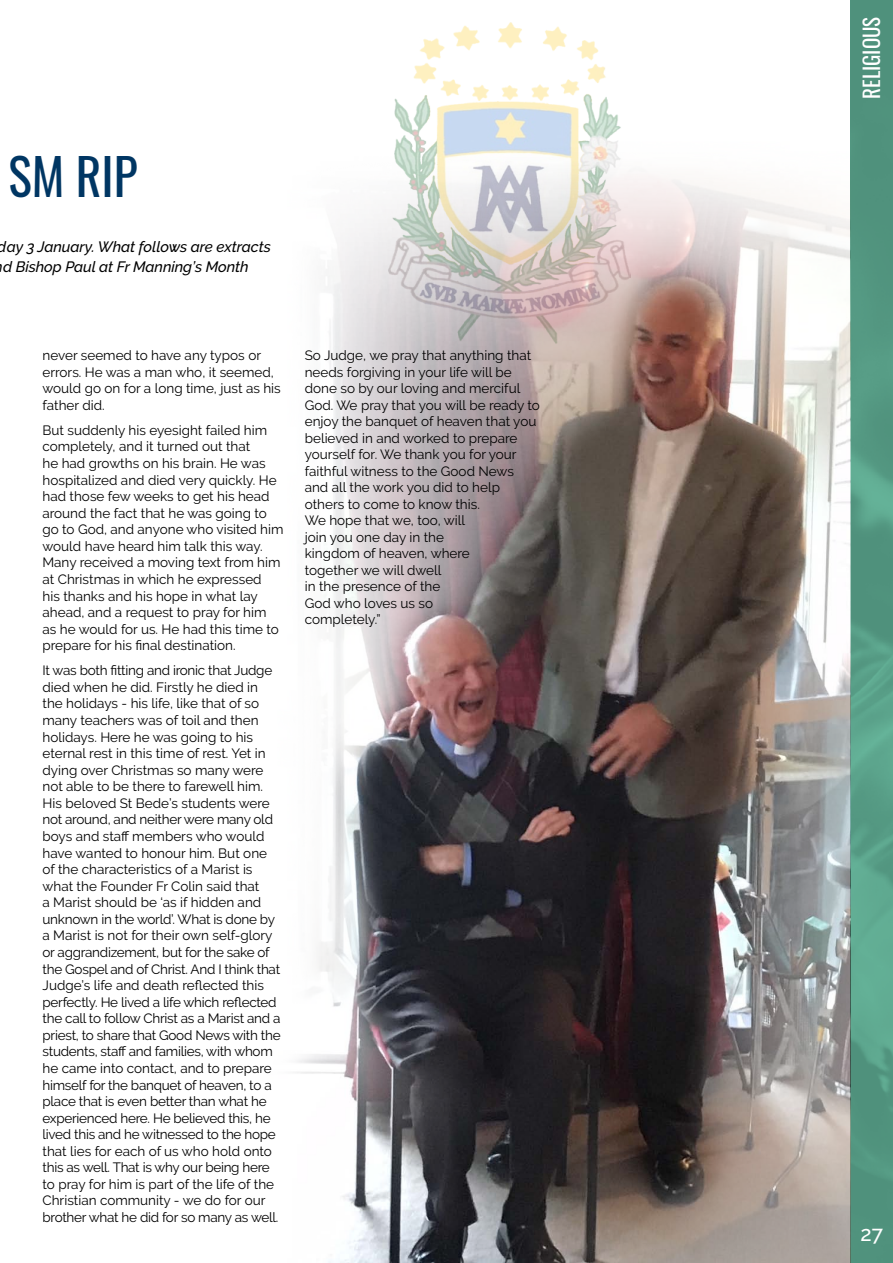
<style>
.page{position:relative;width:893px;height:1263px;background:#fff}
.page>*{position:absolute;margin:0;border:0;box-sizing:border-box;transform-origin:0 0}
.t1{font:49.5px "Oswald";color:#003663}
.t2{font:21px "Oswald";color:#fff}
.t3{font:500 21px "Raleway";color:#fff}
.t4{font:italic 500 15px/19.5px "Raleway";letter-spacing:-.005em;color:#000}
.t5{font:13.5px/16.5px "Raleway";letter-spacing:-.02em;color:#000}
.t6{font:13.5px/16.5px "Raleway";color:#000}
</style>
<div class="page">
<img style="left:850px;top:0;width:43px;height:1263px">
<img style="left:394px;top:22px;width:224px;height:93px">
<img style="left:297px;top:115px;width:553px;height:1148px">
<h1 class="t1" style="left:8px;top:142px;width:131px">SM RIP</h1>
<p class="t4" style="left:3px;top:237px;width:269px;text-indent:-5px">day 3 January. What follows are extracts d Bishop Paul at Fr Manning’s Month</p>
<p class="t6" style="left:43px;top:347px;width:240px">never seemed to have any typos or errors. He was a man who, it seemed, would go on for a long time, just as his father did.</p>
<p class="t6" style="left:43px;top:422px;width:242px">But suddenly his eyesight failed him completely, and it turned out that<br>he had growths on his brain. He was hospitalized and died very quickly. He had those few weeks to get his head around the fact that he was going to go to God, and anyone who visited him would have heard him talk this way.<br>Many received a moving text from him at Christmas in which he expressed<br>his thanks and his hope in what lay ahead, and a request to pray for him as he would for us. He had this time to prepare for his final destination.</p>
<p class="t5" style="left:43px;top:662px;width:240px">It was both fitting and ironic that Judge died when he did. Firstly he died in the holidays - his life, like that of so many teachers was of toil and then holidays. Here he was going to his eternal rest in this time of rest. Yet in dying over Christmas so many were not able to be there to farewell him.<br>His beloved St Bede’s students were not around, and neither were many old boys and staff members who would have wanted to honour him. But one of the characteristics of a Marist is what the Founder Fr Colin said that<br>a Marist should be ‘as if hidden and unknown in the world’. What is done by a Marist is not for their own self-glory or aggrandizement, but for the sake of the Gospel and of Christ. And I think that Judge’s life and death reflected this perfectly. He lived a life which reflected the call to follow Christ as a Marist and a priest, to share that Good News with the students, staff and families, with whom he came into contact, and to prepare himself for the banquet of heaven, to a place that is even better than what he experienced here. He believed this, he lived this and he witnessed to the hope that lies for each of us who hold onto this as well. That is why our being here to pray for him is part of the life of the Christian community - we do for our brother what he did for so many as well.</p>
<p class="t6" style="left:305px;top:347px;width:237px">So Judge, we pray that anything that needs forgiving in your life will be done so by our loving and merciful<br>God. We pray that you will be ready to enjoy the banquet of heaven that you believed in and worked to prepare yourself for. We thank you for your faithful witness to the Good News and all the work you did to help others to come to know this.<br>We hope that we, too, will<br>join you one day in the<br>kingdom of heaven, where<br>together we will dwell<br>in the presence of the<br>God who loves us so<br>completely.”</p>
<h2 class="t2" style="left:857px;top:99px;width:84px;rotate:-90deg">Religious</h2>
<h2 class="t3" style="left:860px;top:1222px;width:24px">27</h2>
</div>
